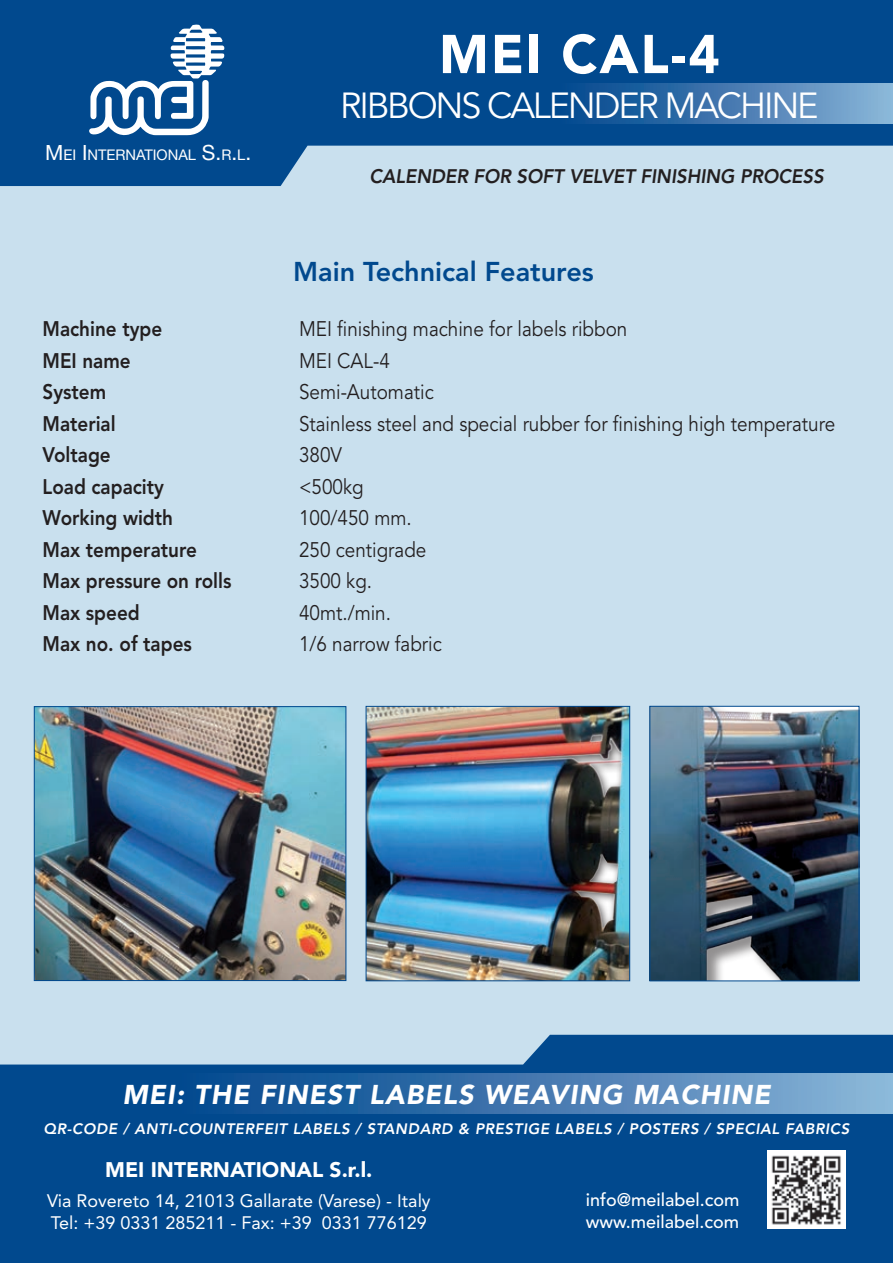
<style>
.page{position:relative;width:893px;height:1263px;background:#c9e0ee}
.page>*{position:absolute;margin:0;border:0;box-sizing:border-box;transform-origin:0 0}
.t1{font:900 54px "Avenir";letter-spacing:.04em;color:#fff}
.t2{font:36px "Avenir";letter-spacing:-.06em;color:#fff}
.t3{font:italic 900 27px "Avenir";letter-spacing:.04em;color:#fff}
.t4{font:800 27px "Avenir";color:#01498e}
.t5{font:21px "Avenir";color:#231f20;scale:.9 1}
.t6{font:800 21px "Avenir";color:#231f20;scale:.9 1}
.t7{font:900 21px "Avenir";color:#fff}
.t8{font:italic 800 19.5px "Avenir";color:#231f20;scale:.95 1}
.t9{font:18px/21.6px "Avenir";color:#fff}
.t10{font:500 18px/21.6px "Avenir";color:#fff}
.t11{font:italic 800 15px "Avenir";letter-spacing:.04em;color:#fff}
.t12{font:14.7px "Helvetica Neue";color:#fff}
.s1{font-size:21px}
</style>
<div class="page">
<svg style="left:0;top:1035px;width:893px;height:228px;background:#145797"></svg>
<svg style="left:0;top:0;width:893px;height:186px;fill:#01498e"></svg>
<svg style="left:89px;top:25px;width:135px;height:110px;background:#4c7eaf"></svg>
<div style="left:559px;top:84px;width:334px;height:40px;background:linear-gradient(to right,#00438b,#8bb2d6)"></div>
<div style="left:178px;top:1073px;width:715px;height:40px;background:linear-gradient(to right,#00438b,#8cb4d7)"></div>
<img style="left:767px;top:1150px;width:79px;height:78px">
<img style="left:36px;top:708px;width:308px;height:271px">
<div style="left:34px;top:706px;width:312px;height:275px;border:1px solid #01498e"></div>
<img style="left:368px;top:708px;width:260px;height:271px">
<div style="left:366px;top:706px;width:264px;height:275px;border:1px solid #01498e"></div>
<img style="left:651px;top:708px;width:206px;height:271px">
<div style="left:649px;top:706px;width:210px;height:275px;border:1px solid #01498e"></div>
<h1 class="t1" style="left:439px;top:22px;width:282px">MEI CAL-4</h1>
<p class="t12" style="left:45px;top:146px;width:208px"><span class="s1">M</span>EI <span class="s1">I</span> NTERNATIONAL <span class="s1">S.</span>R<span class="s1">.</span>L<span class="s1">.</span></p>
<h2 class="t2" style="left:340px;top:85px;width:480px">RIBBONS CALENDER MACHINE</h2>
<p class="t8" style="left:369px;top:165px;width:480px">CALENDER FOR SOFT VELVET FINISHING PROCESS</p>
<p class="t4" style="left:293px;top:256px;width:302px">Main Technical Features</p>
<p class="t6" style="left:43px;top:316px;width:135px">Machine type</p>
<p class="t5" style="left:299px;top:317px;width:366px">MEI finishing machine for labels ribbon</p>
<p class="t6" style="left:43px;top:348px;width:99px">MEI name</p>
<p class="t5" style="left:299px;top:348px;width:102px">MEI CAL-4</p>
<p class="t6" style="left:43px;top:379px;width:72px">System</p>
<p class="t5" style="left:299px;top:380px;width:151px">Semi-Automatic</p>
<p class="t6" style="left:43px;top:411px;width:83px">Material</p>
<p class="t5" style="left:299px;top:411px;width:597px">Stainless steel and special rubber for finishing high temperature</p>
<p class="t6" style="left:43px;top:442px;width:77px">Voltage</p>
<p class="t5" style="left:299px;top:443px;width:49px">380V</p>
<p class="t6" style="left:43px;top:474px;width:136px">Load capacity</p>
<p class="t5" style="left:299px;top:474px;width:73px">&lt;500kg</p>
<p class="t6" style="left:43px;top:505px;width:147px">Working width</p>
<p class="t5" style="left:299px;top:506px;width:127px">100/450 mm.</p>
<p class="t6" style="left:43px;top:537px;width:173px">Max temperature</p>
<p class="t5" style="left:299px;top:537px;width:143px">250 centigrade</p>
<p class="t6" style="left:43px;top:568px;width:211px">Max pressure on rolls</p>
<p class="t5" style="left:299px;top:569px;width:83px">3500 kg.</p>
<p class="t6" style="left:43px;top:600px;width:110px">Max speed</p>
<p class="t5" style="left:299px;top:600px;width:104px">40mt./min.</p>
<p class="t6" style="left:43px;top:631px;width:167px">Max no. of tapes</p>
<p class="t5" style="left:299px;top:632px;width:160px">1/6 narrow fabric</p>
<p class="t3" style="left:122px;top:1078px;width:650px">MEI: THE FINEST LABELS WEAVING MACHINE</p>
<p class="t11" style="left:44px;top:1120px;width:807px">QR-CODE / ANTI-COUNTERFEIT LABELS / STANDARD &amp; PRESTIGE LABELS / POSTERS / SPECIAL FABRICS</p>
<p class="t7" style="left:105px;top:1156px;width:269px">MEI INTERNATIONAL S.r.l.</p>
<p class="t9" style="left:47px;top:1190px;width:385px">Via Rovereto 14, 21013 Gallarate (Varese) - Italy<br>Tel: +39 0331 285211 - Fax: +39 0331 776129</p>
<p class="t10" style="left:586px;top:1190px;width:155px">info@meilabel.com www.meilabel.com</p>
</div>
